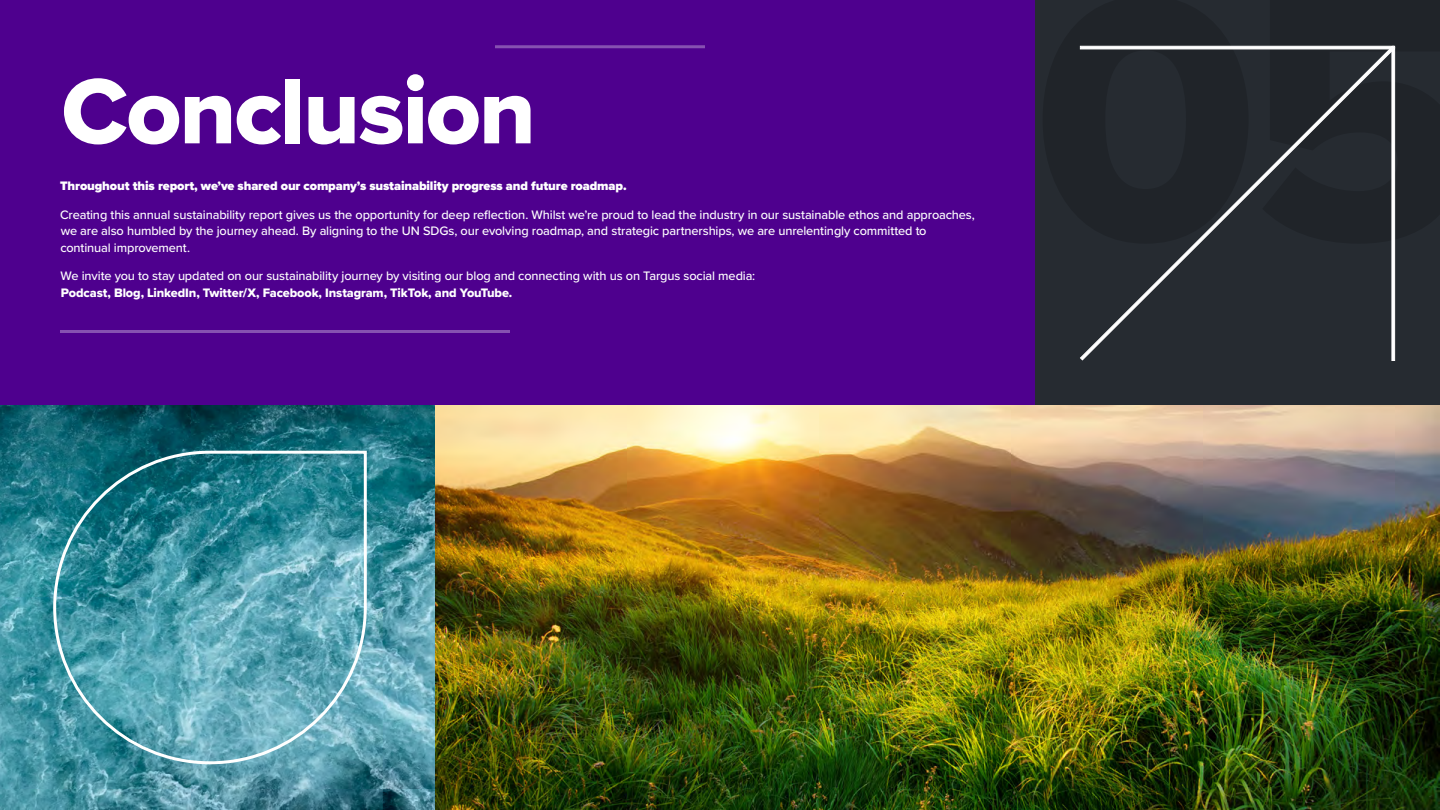
<style>
.page{position:relative;width:1440px;height:810px;background:#fff}
.page>*{position:absolute;margin:0;border:0;box-sizing:border-box;transform-origin:0 0}
.t1{font:96px "Proxima Nova Extrabld";letter-spacing:-.02em;color:#fff}
.t2{font:500 12.75px "Proxima Nova";letter-spacing:-.01em;color:#fff}
.t3{font:900 12.75px "Proxima Nova";letter-spacing:-.01em;color:#fff}
.t4{font:12.75px "Proxima Nova Extrabld";letter-spacing:-.01em;color:#fff}
</style>
<div class="page">
<div style="left:0;top:0;width:1050px;height:405px;background:#4e008e"></div>
<img style="left:435px;top:405px;width:1005px;height:405px">
<svg style="left:0;top:405px;width:435px;height:405px;background:#388493"></svg>
<svg style="left:52px;top:449px;width:316px;height:317px;background:#4c9aa9"></svg>
<div style="left:1035px;top:0;width:405px;height:405px;background:#262b31"></div>
<hr style="left:60px;top:330px;width:450px;height:3px;background:#fff">
<hr style="left:495px;top:45px;width:210px;height:3px;background:#fff">
<svg style="left:1079px;top:48px;width:314px;height:313px"></svg>
<h1 class="t1" style="left:61px;top:40px;width:476px">Conclusion</h1>
<p class="t3" style="left:60px;top:176px;width:568px">Throughout this report, we’ve shared our company’s sustainability progress and future roadmap.</p>
<p class="t2" style="left:60px;top:205px;width:916px">Creating this annual sustainability report gives us the opportunity for deep reflection. Whilst we’re proud to lead the industry in our sustainable ethos and approaches,</p>
<p class="t2" style="left:61px;top:221px;width:867px">we are also humbled by the journey ahead. By aligning to the UN SDGs, our evolving roadmap, and strategic partnerships, we are unrelentingly committed to</p>
<p class="t2" style="left:60px;top:238px;width:131px">continual improvement.</p>
<p class="t2" style="left:61px;top:266px;width:696px">We invite you to stay updated on our sustainability journey by visiting our blog and connecting with us on Targus social media:</p>
<p class="t4" style="left:61px;top:283px;width:453px">Podcast, Blog, LinkedIn, Twitter/X, Facebook, Instagram, TikTok, and YouTube.</p>
</div>
